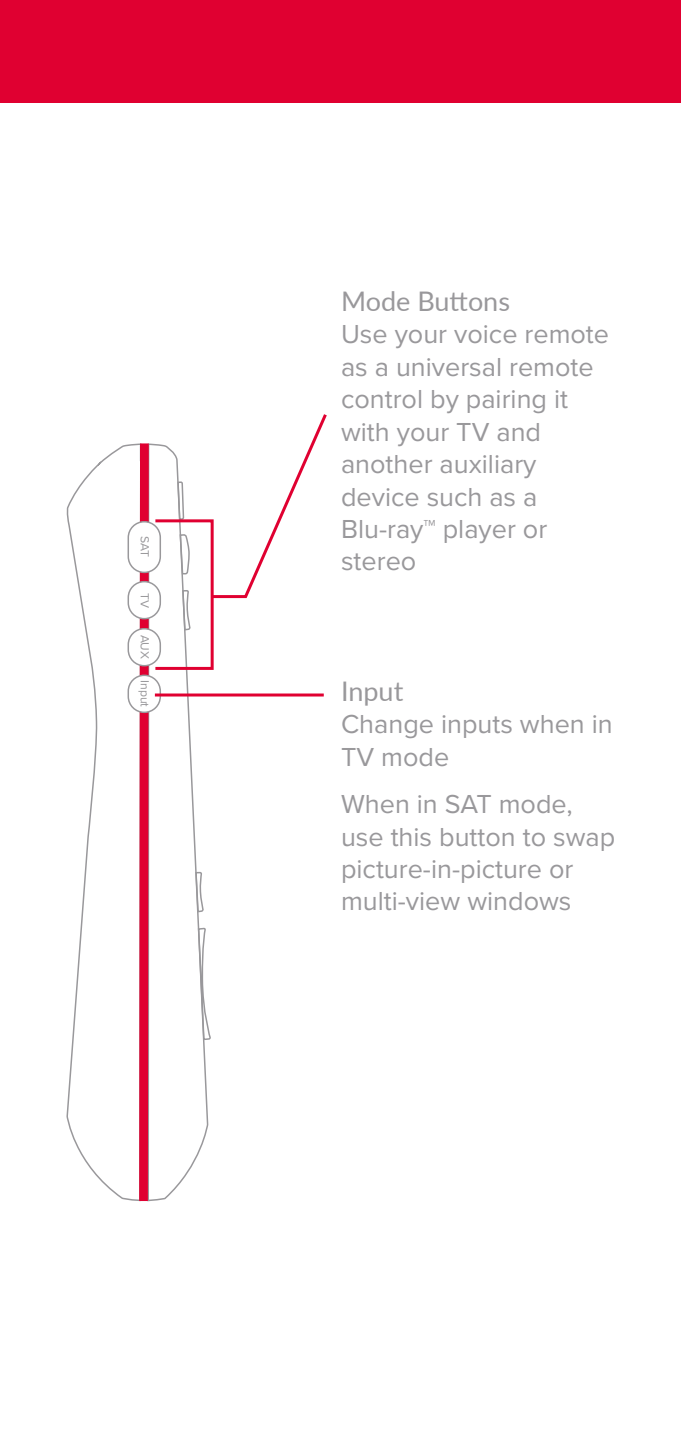
<style>
.page{position:relative;width:681px;height:1446px;background:#fff}
.page>*{position:absolute;margin:0;border:0;box-sizing:border-box;transform-origin:0 0}
.t1{font:27px/32.4px "Proxima Nova";color:#99989b}
.t2{font:27px "Lato";color:#99989b}
.t3{font:12.3px "Proxima Nova";color:#99989b}
</style>
<div class="page">
<svg style="left:66px;top:443px;width:75px;height:759px"></svg>
<svg style="left:147px;top:443px;width:62px;height:759px"></svg>
<div style="left:139px;top:443px;width:10px;height:758px;background:#e00031"></div>
<div style="left:128px;top:522px;width:32px;height:50px;background:#fff;border-radius:16px"></div>
<div style="left:127px;top:521px;width:34px;height:52px;border:2px solid #99989b;border-radius:16px"></div>
<div style="left:128px;top:582px;width:32px;height:37px;background:#fff;border-radius:16px"></div>
<div style="left:127px;top:581px;width:34px;height:38px;border:2px solid #99989b;border-radius:16px"></div>
<div style="left:128px;top:629px;width:32px;height:37px;background:#fff;border-radius:16px"></div>
<div style="left:127px;top:628px;width:34px;height:38px;border:2px solid #99989b;border-radius:16px"></div>
<div style="left:128px;top:675px;width:32px;height:37px;background:#fff;border-radius:16px"></div>
<div style="left:127px;top:674px;width:34px;height:39px;border:2px solid #99989b;border-radius:16px"></div>
<svg style="left:194px;top:871px;width:17px;height:231px"></svg>
<svg style="left:176px;top:443px;width:15px;height:245px"></svg>
<div style="left:154px;top:519px;width:59px;height:151px;border:3px solid #e00031"></div>
<svg style="left:209px;top:414px;width:118px;height:185px"></svg>
<hr style="left:155px;top:693px;width:168px;height:3px;background:#e00031">
<div style="left:0;top:0;width:680px;height:103px;background:#e00031"></div>
<p class="t3" style="left:154px;top:536px;width:23px;rotate:90deg">SAT</p>
<p class="t3" style="left:154px;top:592px;width:17px;rotate:90deg">TV</p>
<p class="t3" style="left:154px;top:635px;width:26px;rotate:90deg">AUX</p>
<p class="t3" style="left:154px;top:680px;width:28px;rotate:90deg">Input</p>
<p class="t2" style="left:341px;top:282px;width:170px">Mode Buttons</p>
<p class="t1" style="left:341px;top:317px;width:269px">Use your voice remote as a universal remote control by pairing it with your TV and another auxiliary device such as a<br>Blu-ray™ player or stereo</p>
<p class="t2" style="left:341px;top:672px;width:64px">Input</p>
<p class="t1" style="left:341px;top:707px;width:273px">Change inputs when in<br>TV mode</p>
<p class="t1" style="left:341px;top:787px;width:276px">When in SAT mode, use this button to swap picture-in-picture or multi-view windows</p>
</div>
